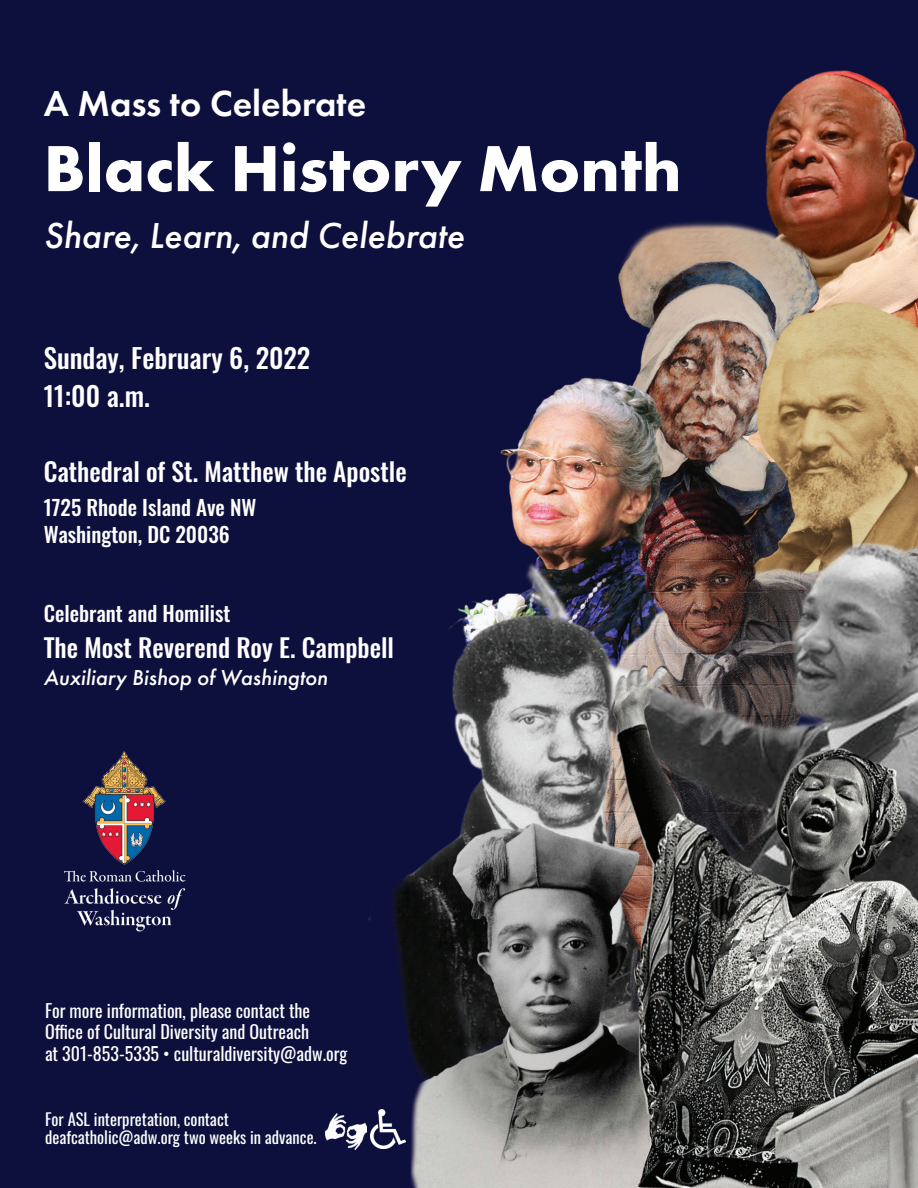
<style>
.page{position:relative;width:918px;height:1188px;background:#fff}
.page>*{position:absolute;margin:0;border:0;box-sizing:border-box;transform-origin:0 0}
.t1{font:700 67.5px "Futura PT";color:#fff}
.t2{font:italic 500 37.5px "Futura PT";color:#fff}
.t3{font:600 37.5px "Futura PT";color:#fff}
.t4{font:500 27px "Oswald";color:#fff}
.t5{font:500 25.5px "Oswald";color:#fff}
.t6{font:italic 500 22.5px "Futura PT";color:#fff}
.t7{font:500 21px "Oswald";color:#fff}
.t8{font:18px "Oswald";color:#fff}
.t9{font:16.5px "Oswald";color:#fff}
</style>
<div class="page">
<img style="left:0;top:0;width:918px;height:1188px">
<img style="left:44px;top:743px;width:161px;height:201px">
<img style="left:325px;top:1114px;width:42px;height:35px">
<img style="left:371px;top:1109px;width:34px;height:40px">
<p class="t3" style="left:44px;top:80px;width:324px">A Mass to Celebrate</p>
<p class="t1" style="left:44px;top:125px;width:639px">Black History Month</p>
<p class="t2" style="left:44px;top:212px;width:422px">Share, Learn, and Celebrate</p>
<p class="t4" style="left:44px;top:344px;width:268px">Sunday, February 6, 2022</p>
<p class="t4" style="left:44px;top:382px;width:108px">11:00 a.m.</p>
<p class="t5" style="left:44px;top:458px;width:365px">Cathedral of St. Matthew the Apostle</p>
<p class="t7" style="left:44px;top:497px;width:214px">1725 Rhode Island Ave NW</p>
<p class="t7" style="left:44px;top:524px;width:188px">Washington, DC 20036</p>
<p class="t7" style="left:44px;top:602px;width:188px">Celebrant and Homilist</p>
<p class="t5" style="left:44px;top:634px;width:352px">The Most Reverend Roy E. Campbell</p>
<p class="t6" style="left:44px;top:663px;width:286px">Auxiliary Bishop of Washington</p>
<p class="t8" style="left:45px;top:994px;width:267px">For more information, please contact the</p>
<p class="t8" style="left:45px;top:1016px;width:266px">Office of Cultural Diversity and Outreach</p>
<p class="t8" style="left:45px;top:1038px;width:304px">at 301-853-5335 • culturaldiversity@adw.org</p>
<p class="t9" style="left:45px;top:1104px;width:185px">For ASL interpretation, contact</p>
<p class="t9" style="left:45px;top:1122px;width:273px">deafcatholic@adw.org two weeks in advance.</p>
</div>
